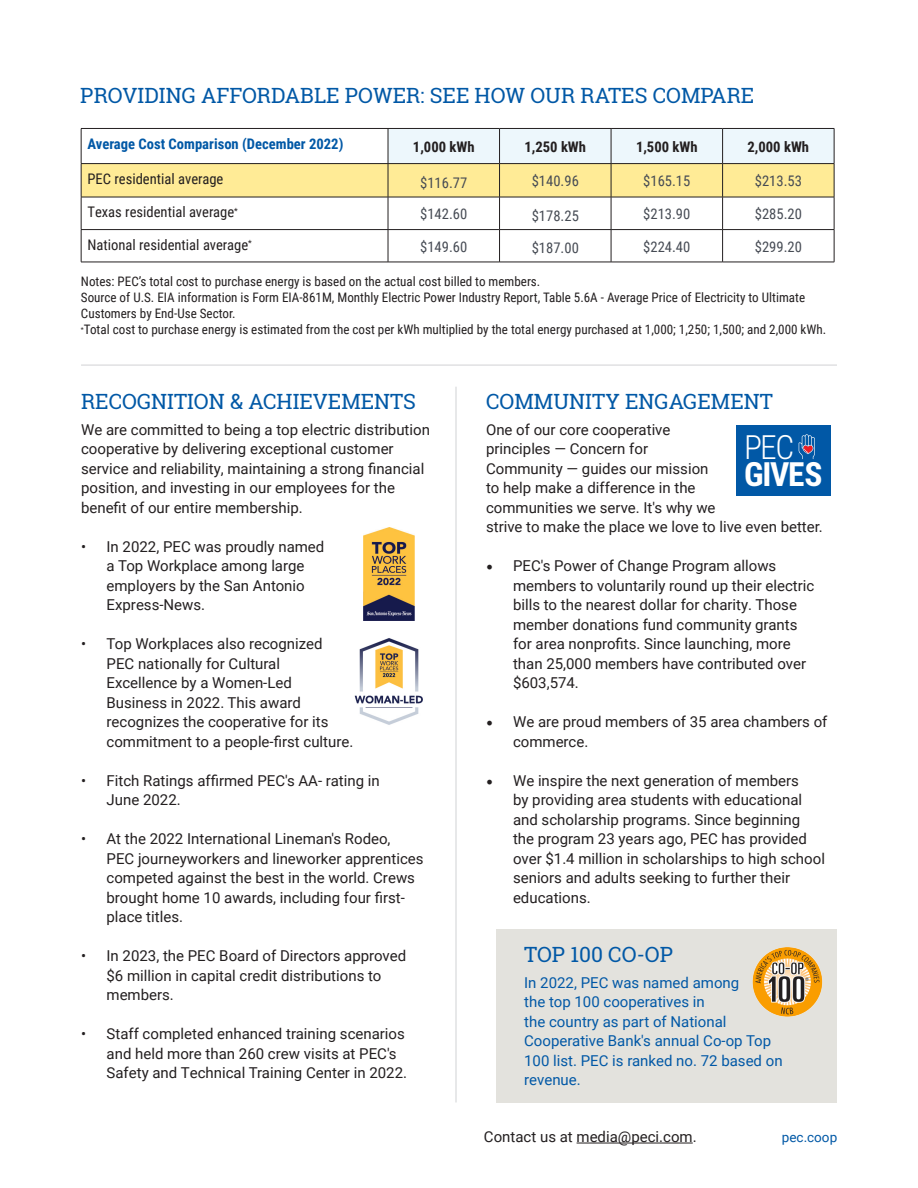
<style>
.page{position:relative;width:918px;height:1188px;background:#fff}
.page>*{position:absolute;margin:0;border:0;box-sizing:border-box;transform-origin:0 0}
.t1{font:700 33.45px/26.8px "Roboto Condensed";letter-spacing:-.04em;color:#fff}
.t2{font:21px "Roboto Slab";color:#0158a6}
.t3{font:15px/19.5px "Roboto";color:#231f20}
.t4{font:15px/19.5px "Roboto";color:#0158a6}
.t5{font:14.55px "Roboto Condensed";color:#464b54}
.t6{font:14.55px "Roboto Condensed";color:#231f20}
.t7{font:700 14.55px "Roboto Condensed";color:#0158a6}
.t8{font:700 14.55px "Roboto Condensed";color:#231f20}
.t9{font:13.5px "Roboto";color:#0158a6}
.t10{font:13.05px/16.2px "Roboto Condensed";color:#231f20}
.s1{font-family:"Minion Pro";font-size:18px}
.s2{font-weight:300}
</style>
<div class="page">
<div style="left:497px;top:929px;width:340px;height:173px;background:#e3e2dd"></div>
<img style="left:752px;top:947px;width:71px;height:70px">
<hr style="left:577px;top:1143px;width:116px;height:1px;background:#231f20">
<div style="left:736px;top:426px;width:95px;height:70px;background:#0158a6"></div>
<svg style="left:799px;top:434px;width:16px;height:25px"></svg>
<hr style="left:456px;top:387px;width:1px;height:715px;background:#d1d2d4">
<img style="left:364px;top:528px;width:50px;height:93px">
<img style="left:354px;top:638px;width:69px;height:87px">
<svg style="left:82px;top:129px;width:752px;height:68px"></svg>
<hr style="left:81px;top:128px;width:307px;height:1px;background:#231f20">
<hr style="left:81px;top:129px;width:1px;height:34px;background:#231f20">
<hr style="left:388px;top:128px;width:112px;height:1px;background:#231f20">
<hr style="left:388px;top:129px;width:1px;height:34px;background:#231f20">
<hr style="left:500px;top:128px;width:111px;height:1px;background:#231f20">
<hr style="left:499px;top:129px;width:1px;height:34px;background:#231f20">
<hr style="left:611px;top:128px;width:112px;height:1px;background:#231f20">
<hr style="left:611px;top:129px;width:1px;height:34px;background:#231f20">
<hr style="left:723px;top:128px;width:111px;height:1px;background:#231f20">
<hr style="left:722px;top:129px;width:1px;height:34px;background:#231f20">
<hr style="left:834px;top:129px;width:1px;height:34px;background:#231f20">
<hr style="left:81px;top:163px;width:307px;height:1px;background:#231f20">
<hr style="left:81px;top:164px;width:1px;height:33px;background:#231f20">
<hr style="left:388px;top:163px;width:112px;height:1px;background:#231f20">
<hr style="left:388px;top:164px;width:1px;height:33px;background:#231f20">
<hr style="left:500px;top:163px;width:111px;height:1px;background:#231f20">
<hr style="left:499px;top:164px;width:1px;height:33px;background:#231f20">
<hr style="left:611px;top:163px;width:112px;height:1px;background:#231f20">
<hr style="left:611px;top:164px;width:1px;height:33px;background:#231f20">
<hr style="left:723px;top:163px;width:111px;height:1px;background:#231f20">
<hr style="left:722px;top:164px;width:1px;height:33px;background:#231f20">
<hr style="left:834px;top:164px;width:1px;height:33px;background:#231f20">
<hr style="left:81px;top:197px;width:307px;height:1px;background:#231f20">
<hr style="left:81px;top:197px;width:1px;height:32px;background:#231f20">
<hr style="left:388px;top:197px;width:112px;height:1px;background:#231f20">
<hr style="left:388px;top:197px;width:1px;height:32px;background:#231f20">
<hr style="left:500px;top:197px;width:111px;height:1px;background:#231f20">
<hr style="left:499px;top:197px;width:1px;height:32px;background:#231f20">
<hr style="left:611px;top:197px;width:112px;height:1px;background:#231f20">
<hr style="left:611px;top:197px;width:1px;height:32px;background:#231f20">
<hr style="left:723px;top:197px;width:111px;height:1px;background:#231f20">
<hr style="left:722px;top:197px;width:1px;height:32px;background:#231f20">
<hr style="left:834px;top:197px;width:1px;height:32px;background:#231f20">
<hr style="left:81px;top:229px;width:307px;height:1px;background:#231f20">
<hr style="left:81px;top:230px;width:1px;height:32px;background:#231f20">
<hr style="left:388px;top:229px;width:112px;height:1px;background:#231f20">
<hr style="left:388px;top:230px;width:1px;height:32px;background:#231f20">
<hr style="left:500px;top:229px;width:111px;height:1px;background:#231f20">
<hr style="left:499px;top:230px;width:1px;height:32px;background:#231f20">
<hr style="left:611px;top:229px;width:112px;height:1px;background:#231f20">
<hr style="left:611px;top:230px;width:1px;height:32px;background:#231f20">
<hr style="left:723px;top:229px;width:111px;height:1px;background:#231f20">
<hr style="left:722px;top:230px;width:1px;height:32px;background:#231f20">
<hr style="left:834px;top:230px;width:1px;height:32px;background:#231f20">
<hr style="left:81px;top:262px;width:307px;height:1px;background:#231f20">
<hr style="left:388px;top:262px;width:112px;height:1px;background:#231f20">
<hr style="left:500px;top:262px;width:111px;height:1px;background:#231f20">
<hr style="left:611px;top:262px;width:112px;height:1px;background:#231f20">
<hr style="left:723px;top:262px;width:111px;height:1px;background:#231f20">
<hr style="left:81px;top:365px;width:756px;height:1px;background:#d1d2d4">
<p class="t2" style="left:80px;top:81px;width:675px">PROVIDING AFFORDABLE POWER: SEE HOW OUR RATES COMPARE</p>
<p class="t7" style="left:87px;top:133px;width:257px">Average Cost Comparison (December 2022)</p>
<p class="t8" style="left:413px;top:137px;width:63px">1,000 kWh</p>
<p class="t8" style="left:524px;top:137px;width:63px">1,250 kWh</p>
<p class="t8" style="left:636px;top:137px;width:63px">1,500 kWh</p>
<p class="t8" style="left:748px;top:137px;width:63px">2,000 kWh</p>
<p class="t6" style="left:87px;top:168px;width:137px">PEC residential average</p>
<p class="t5" style="left:420px;top:173px;width:49px">$116.77</p>
<p class="t5" style="left:532px;top:171px;width:49px">$140.96</p>
<p class="t5" style="left:643px;top:171px;width:49px">$165.15</p>
<p class="t5" style="left:755px;top:171px;width:49px">$213.53</p>
<p class="t6" style="left:87px;top:202px;width:152px">Texas residential average<sup>*</sup></p>
<p class="t5" style="left:420px;top:204px;width:49px">$142.60</p>
<p class="t5" style="left:532px;top:206px;width:49px">$178.25</p>
<p class="t5" style="left:643px;top:204px;width:49px">$213.90</p>
<p class="t5" style="left:755px;top:204px;width:49px">$285.20</p>
<p class="t6" style="left:87px;top:234px;width:166px">National residential average<sup>*</sup></p>
<p class="t5" style="left:420px;top:237px;width:49px">$149.60</p>
<p class="t5" style="left:532px;top:238px;width:49px">$187.00</p>
<p class="t5" style="left:643px;top:237px;width:49px">$224.40</p>
<p class="t5" style="left:755px;top:237px;width:49px">$299.20</p>
<p class="t10" style="left:81px;top:273px;width:461px">Notes: PEC’s total cost to purchase energy is based on the actual cost billed to members.</p>
<p class="t10" style="left:81px;top:289px;width:726px">Source of U.S. EIA information is Form EIA-861M, Monthly Electric Power Industry Report, Table 5.6A - Average Price of Electricity to Ultimate<br>Customers by End-Use Sector.</p>
<p class="t10" style="left:81px;top:321px;width:747px"><sup>*</sup>Total cost to purchase energy is estimated from the cost per kWh multiplied by the total energy purchased at 1,000; 1,250; 1,500; and 2,000 kWh.</p>
<p class="t2" style="left:81px;top:387px;width:336px">RECOGNITION &amp; ACHIEVEMENTS</p>
<p class="t3" style="left:81px;top:419px;width:350px">We are committed to being a top electric distribution cooperative by delivering exceptional customer service and reliability, maintaining a strong financial position, and investing in our employees for the benefit of our entire membership.</p>
<p class="t3" style="left:107px;top:536px;width:219px;text-indent:-26px">• In 2022, PEC was proudly named a Top Workplace among large employers by the San Antonio<br>Express-News.</p>
<p class="t3" style="left:107px;top:634px;width:248px;text-indent:-26px">• Top Workplaces also recognized<br>PEC nationally for Cultural<br>Excellence by a Women-Led<br>Business in 2022. This award recognizes the cooperative for its commitment to a people-first culture.</p>
<p class="t3" style="left:107px;top:770px;width:275px;text-indent:-26px">• Fitch Ratings affirmed PEC's AA- rating in<br>June 2022.</p>
<p class="t3" style="left:107px;top:829px;width:318px;text-indent:-26px">• At the 2022 International Lineman's Rodeo,<br>PEC journeyworkers and lineworker apprentices competed against the best in the world. Crews brought home 10 awards, including four first&shy;place titles.</p>
<p class="t3" style="left:107px;top:946px;width:301px;text-indent:-26px">• In 2023, the PEC Board of Directors approved $6 million in capital credit distributions to members.</p>
<p class="t3" style="left:107px;top:1024px;width:302px;text-indent:-26px">• Staff completed enhanced training scenarios and held more than 260 crew visits at PEC's<br>Safety and Technical Training Center in 2022.</p>
<p class="t2" style="left:486px;top:387px;width:288px">COMMUNITY ENGAGEMENT</p>
<p class="t3" style="left:486px;top:419px;width:338px">One of our core cooperative<br>principles — Concern for<br>Community — guides our mission<br>to help make a difference in the<br>communities we serve. It's why we<br>strive to make the place we love to live even better.</p>
<p class="t3" style="left:513px;top:556px;width:303px;text-indent:-27px"><span class="s1">•</span> PEC's Power of Change Program allows members to voluntarily round up their electric bills to the nearest dollar for charity. Those member donations fund community grants for area nonprofits. Since launching, more than 25,000 members have contributed over $603,574.</p>
<p class="t3" style="left:513px;top:712px;width:316px;text-indent:-27px"><span class="s1">•</span> We are proud members of 35 area chambers of commerce.</p>
<p class="t3" style="left:513px;top:770px;width:313px;text-indent:-27px"><span class="s1">•</span> We inspire the next generation of members<br>by providing area students with educational and scholarship programs. Since beginning the program 23 years ago, PEC has provided over $1.4 million in scholarships to high school seniors and adults seeking to further their educations.</p>
<p class="t1" style="left:744px;top:432px;width:80px"><span class="s2">PEC<br></span>GIVES</p>
<p class="t2" style="left:524px;top:940px;width:150px">TOP 100 CO-OP</p>
<p class="t4" style="left:524px;top:972px;width:260px">In 2022, PEC was named among<br>the top 100 cooperatives in<br>the country as part of National<br>Cooperative Bank's annual Co-op Top<br>100 list. PEC is ranked no. 72 based on revenue.</p>
<p class="t3" style="left:484px;top:1126px;width:214px">Contact us at media@peci.com.</p>
<p class="t9" style="left:782px;top:1128px;width:57px">pec.coop</p>
</div>
